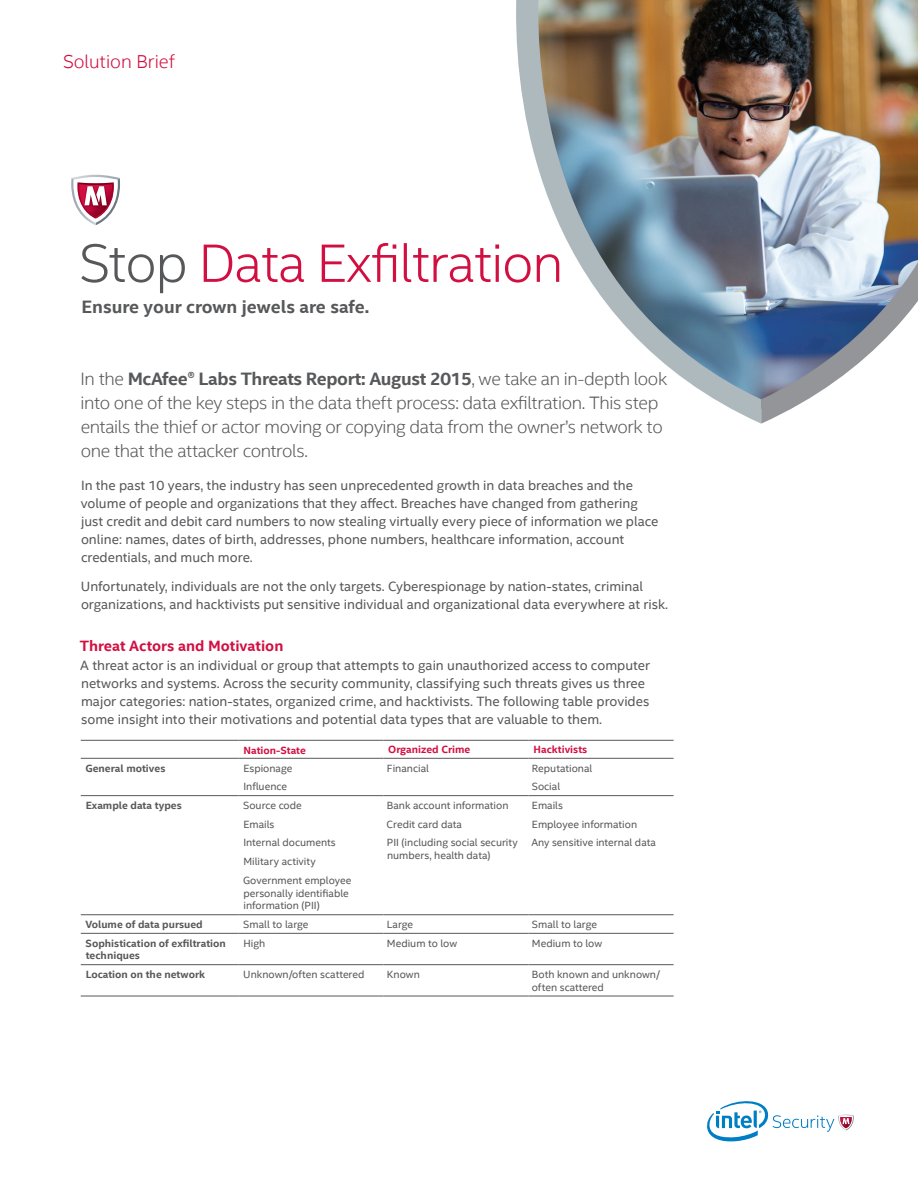
<style>
.page{position:relative;width:918px;height:1188px;background:#fff}
.page>*{position:absolute;margin:0;border:0;box-sizing:border-box;transform-origin:0 0}
.t1{font:300 54px "Intel Clear";letter-spacing:-.02em;color:#d20f41}
.t2{font:300 18.75px "Intel Clear";color:#d20f41}
.t3{font:300 18px/24px "Intel Clear";letter-spacing:-.02em;color:#57585a}
.t4{font:700 18px "Intel Clear";color:#57585a}
.t5{font:700 15px "Intel Clear";color:#d20f41}
.t6{font:13.5px/18px "Intel Clear";color:#57585a}
.t7{font:10.5px/18.8px "Intel Clear";color:#57585a}
.t8{font:700 10.5px/12.8px "Intel Clear";color:#57585a}
.t9{font:700 10.5px "Intel Clear";color:#d20f41}
.s1{color:#57585a}
.s2{font-weight:700}
</style>
<div class="page">
<svg style="left:707px;top:1101px;width:147px;height:40px"></svg>
<svg style="left:71px;top:175px;width:49px;height:50px"></svg>
<hr style="left:81px;top:795px;width:158px;height:1px;background:#57585a">
<hr style="left:238px;top:795px;width:146px;height:1px;background:#57585a">
<hr style="left:384px;top:795px;width:145px;height:1px;background:#57585a">
<hr style="left:384px;top:914px;width:145px;height:1px;background:#57585a">
<hr style="left:529px;top:914px;width:145px;height:1px;background:#57585a">
<hr style="left:81px;top:933px;width:158px;height:1px;background:#57585a">
<hr style="left:238px;top:933px;width:146px;height:1px;background:#57585a">
<hr style="left:384px;top:933px;width:145px;height:1px;background:#57585a">
<hr style="left:529px;top:933px;width:145px;height:1px;background:#57585a">
<hr style="left:81px;top:964px;width:158px;height:1px;background:#57585a">
<hr style="left:238px;top:964px;width:146px;height:1px;background:#57585a">
<hr style="left:384px;top:964px;width:145px;height:1px;background:#57585a">
<hr style="left:529px;top:964px;width:145px;height:1px;background:#57585a">
<hr style="left:81px;top:996px;width:158px;height:1px;background:#57585a">
<hr style="left:238px;top:996px;width:146px;height:1px;background:#57585a">
<hr style="left:384px;top:996px;width:145px;height:1px;background:#57585a">
<hr style="left:529px;top:996px;width:145px;height:1px;background:#57585a">
<hr style="left:529px;top:795px;width:145px;height:1px;background:#57585a">
<hr style="left:81px;top:740px;width:158px;height:1px;background:#57585a">
<hr style="left:238px;top:740px;width:146px;height:1px;background:#57585a">
<hr style="left:384px;top:740px;width:145px;height:1px;background:#57585a">
<hr style="left:529px;top:740px;width:145px;height:1px;background:#57585a">
<hr style="left:384px;top:758px;width:145px;height:1px;background:#57585a">
<hr style="left:529px;top:758px;width:145px;height:1px;background:#57585a">
<hr style="left:81px;top:758px;width:158px;height:1px;background:#57585a">
<hr style="left:238px;top:758px;width:146px;height:1px;background:#57585a">
<hr style="left:81px;top:914px;width:158px;height:1px;background:#57585a">
<hr style="left:238px;top:914px;width:146px;height:1px;background:#57585a">
<img style="left:761px;top:0;width:157px;height:424px">
<img style="left:516px;top:0;width:245px;height:424px">
<h2 class="t2" style="left:63px;top:51px;width:113px">Solution Brief</h2>
<h1 class="t1" style="left:79px;top:231px;width:486px"><span class="s1">Stop</span> Data Exfiltration</h1>
<h3 class="t4" style="left:82px;top:296px;width:289px">Ensure your crown jewels are safe.</h3>
<p class="t3" style="left:81px;top:367px;width:588px">In the <span class="s2">McAfee® Labs Threats Report: August 2015</span>, we take an in-depth look into one of the key steps in the data theft process: data exfiltration. This step entails the thief or actor moving or copying data from the owner’s network to one that the attacker controls.</p>
<p class="t6" style="left:81px;top:477px;width:579px">In the past 10 years, the industry has seen unprecedented growth in data breaches and the volume of people and organizations that they affect. Breaches have changed from gathering just credit and debit card numbers to now stealing virtually every piece of information we place online: names, dates of birth, addresses, phone numbers, healthcare information, account credentials, and much more.</p>
<p class="t6" style="left:81px;top:577px;width:589px">Unfortunately, individuals are not the only targets. Cyberespionage by nation-states, criminal organizations, and hacktivists put sensitive individual and organizational data everywhere at risk.</p>
<p class="t5" style="left:80px;top:636px;width:205px">Threat Actors and Motivation</p>
<p class="t6" style="left:80px;top:656px;width:571px">A threat actor is an individual or group that attempts to gain unauthorized access to computer networks and systems. Across the security community, classifying such threats gives us three major categories: nation-states, organized crime, and hacktivists. The following table provides some insight into their motivations and potential data types that are valuable to them.</p>
<p class="t9" style="left:244px;top:744px;width:64px">Nation-State</p>
<p class="t9" style="left:388px;top:743px;width:84px">Organized Crime</p>
<p class="t9" style="left:534px;top:743px;width:55px">Hacktivists</p>
<p class="t8" style="left:85px;top:762px;width:81px">General motives</p>
<p class="t7" style="left:243px;top:759px;width:51px">Espionage<br>Influence</p>
<p class="t7" style="left:387px;top:759px;width:44px">Financial</p>
<p class="t7" style="left:532px;top:759px;width:62px">Reputational<br>Social</p>
<p class="t8" style="left:86px;top:799px;width:98px">Example data types</p>
<p class="t7" style="left:243px;top:796px;width:110px">Source code<br>Emails<br>Internal documents<br>Military activity<br>Government employee</p>
<p class="t7" style="left:244px;top:887px;width:107px;line-height:12.8px">personally identifiable information (PII)</p>
<p class="t7" style="left:387px;top:796px;width:133px">Bank account information<br>Credit card data<br>PII (including social security</p>
<p class="t7" style="left:387px;top:846px;width:105px">numbers, health data)</p>
<p class="t7" style="left:531px;top:796px;width:126px">Emails<br>Employee information<br>Any sensitive internal data</p>
<p class="t8" style="left:85px;top:918px;width:119px">Volume of data pursued</p>
<p class="t7" style="left:243px;top:915px;width:67px">Small to large</p>
<p class="t7" style="left:387px;top:915px;width:28px">Large</p>
<p class="t7" style="left:532px;top:915px;width:67px">Small to large</p>
<p class="t8" style="left:86px;top:937px;width:142px">Sophistication of exfiltration techniques</p>
<p class="t7" style="left:243px;top:934px;width:23px">High</p>
<p class="t7" style="left:387px;top:934px;width:72px">Medium to low</p>
<p class="t7" style="left:532px;top:934px;width:72px">Medium to low</p>
<p class="t8" style="left:86px;top:968px;width:121px">Location on the network</p>
<p class="t7" style="left:243px;top:965px;width:123px">Unknown/often scattered</p>
<p class="t7" style="left:387px;top:965px;width:34px">Known</p>
<p class="t7" style="left:532px;top:968px;width:130px;line-height:12.8px">Both known and unknown/ often scattered</p>
</div>
